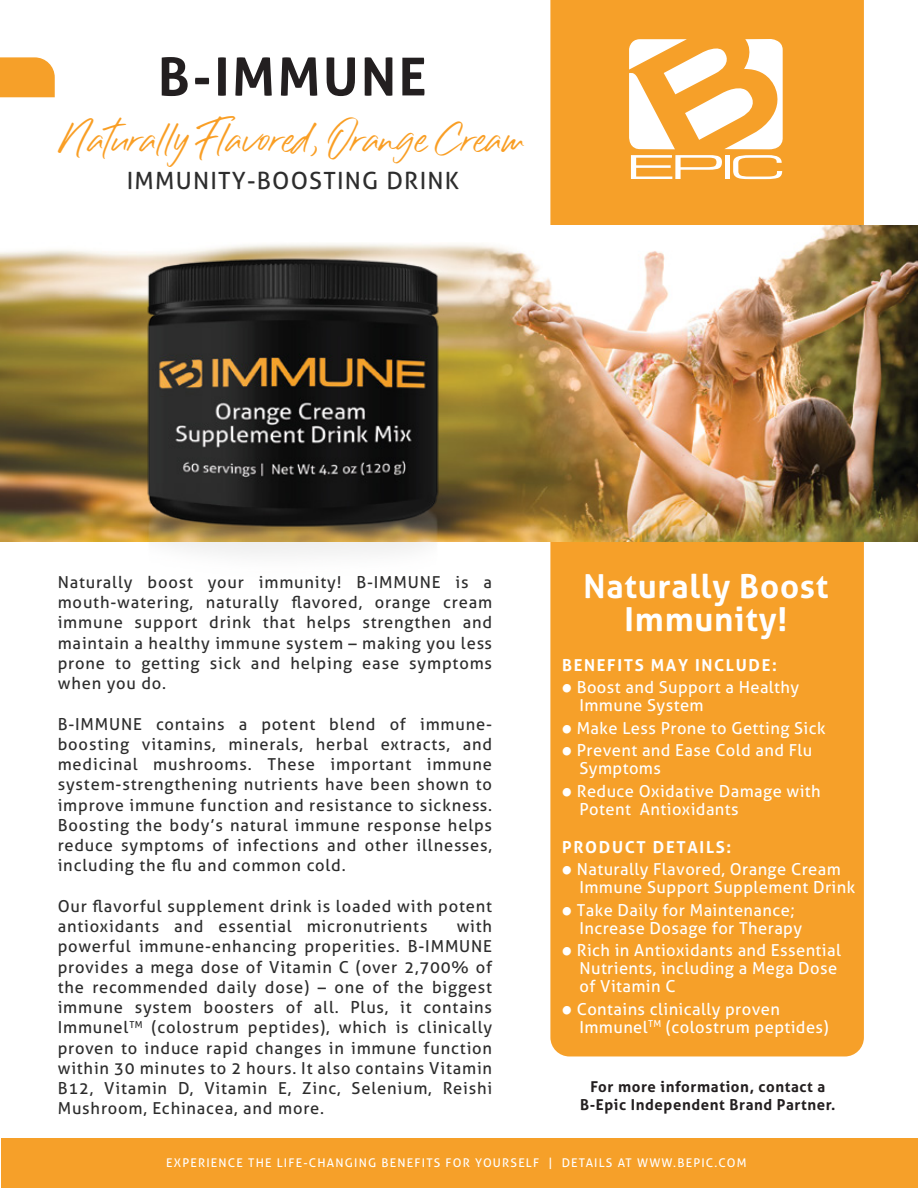
<style>
.page{position:relative;width:918px;height:1188px;background:#fff}
.page>*{position:absolute;margin:0;border:0;box-sizing:border-box;transform-origin:0 0}
.t1{font:700 52.5px "Aller";letter-spacing:.05em;color:#231f20}
.t2{font:38.4px "Sillii Willinn";color:#f99e24}
.t3{font:700 33px/33px "Aller";letter-spacing:.025em;color:#fff;text-align:center}
.t4{font:23.7px "Aller";letter-spacing:.05em;color:#2d2d2d}
.t5{font:16.5px/20.2px "Aller";letter-spacing:.05em;color:#2d2d2d;text-align:justify}
.t6{font:16.5px/18px "Aller";letter-spacing:.025em;color:#fff}
.t7{font:700 16.5px "Aller";letter-spacing:.1em;color:#fff}
.t8{font:700 15px/18px "Aller";letter-spacing:.04em;color:#231f20;text-align:center}
.t9{font:12px "Aller";letter-spacing:.1em;color:#fff}
.s1{font-family:"Berlin Sans FB Demi";font-weight:700}
</style>
<div class="page">
<div style="left:550px;top:0;width:314px;height:1056px;background:#f6a029"></div>
<div style="left:2px;top:1138px;width:916px;height:50px;background:#f6a029"></div>
<svg style="left:0;top:57px;width:55px;height:40px;background:#f6a534"></svg>
<img style="left:0;top:226px;width:918px;height:316px">
<img style="left:73px;top:226px;width:438px;height:329px">
<svg style="left:629px;top:39px;width:154px;height:140px"></svg>
<h1 class="t1" style="left:158px;top:44px;width:270px">B-IMMUNE</h1>
<h2 class="t2" style="left:64px;top:113px;width:464px">Naturally Flavored, Orange Cream</h2>
<h3 class="t4" style="left:127px;top:166px;width:334px">IMMUNITY-BOOSTING DRINK</h3>
<p class="t5" style="left:58px;top:572px;width:436px">Naturally boost your immunity! B-IMMUNE is a mouth-watering, naturally flavored, orange cream immune support drink that helps strengthen and maintain a healthy immune system – making you less prone to getting sick and helping ease symptoms when you do.</p>
<p class="t5" style="left:58px;top:714px;width:436px">B-IMMUNE contains a potent blend of immune&shy;boosting vitamins, minerals, herbal extracts, and medicinal mushrooms. These important immune system-strengthening nutrients have been shown to improve immune function and resistance to sickness.<br>Boosting the body’s natural immune response helps reduce symptoms of infections and other illnesses, including the flu and common cold.</p>
<p class="t5" style="left:58px;top:896px;width:436px">Our flavorful supplement drink is loaded with potent antioxidants and essential micronutrients</p>
<p class="t5" style="left:58px;top:916px;width:436px;text-indent:399px">with powerful immune-enhancing properities. B-IMMUNE provides a mega dose of Vitamin C (over 2,700% of the recommended daily dose) – one of the biggest immune system boosters of all. Plus, it contains Immunel<sup>TM</sup> (colostrum peptides), which is clinically proven to induce rapid changes in immune function within 30 minutes to 2 hours. It also contains Vitamin B12, Vitamin D, Vitamin E, Zinc, Selenium, Reishi Mushroom, Echinacea, and more.</p>
<h3 class="t3" style="left:584px;top:570px;width:247px">Naturally Boost<br>Immunity!</h3>
<p class="t7" style="left:562px;top:655px;width:216px">BENEFITS MAY INCLUDE:</p>
<p class="t6" style="left:579px;top:678px;width:221px;text-indent:-17px"><span class="s1">•</span> Boost and Support a Healthy<br>Immune System</p>
<p class="t6" style="left:562px;top:719px;width:265px"><span class="s1">•</span> Make Less Prone to Getting Sick</p>
<p class="t6" style="left:579px;top:741px;width:234px;text-indent:-17px"><span class="s1">•</span> Prevent and Ease Cold and Flu<br>Symptoms</p>
<p class="t6" style="left:579px;top:782px;width:243px;text-indent:-17px"><span class="s1">•</span> Reduce Oxidative Damage with<br>Potent Antioxidants</p>
<p class="t7" style="left:562px;top:837px;width:171px">PRODUCT DETAILS:</p>
<p class="t6" style="left:579px;top:860px;width:277px;text-indent:-17px"><span class="s1">•</span> Naturally Flavored, Orange Cream<br>Immune Support Supplement Drink</p>
<p class="t6" style="left:579px;top:901px;width:224px;text-indent:-17px"><span class="s1">•</span> Take Daily for Maintenance;<br>Increase Dosage for Therapy</p>
<p class="t6" style="left:579px;top:941px;width:263px;text-indent:-17px"><span class="s1">•</span> Rich in Antioxidants and Essential<br>Nutrients, including a Mega Dose of Vitamin C</p>
<p class="t6" style="left:579px;top:1000px;width:251px;text-indent:-17px"><span class="s1">•</span> Contains clinically proven<br>Immunel<sup>TM</sup> (colostrum peptides)</p>
<p class="t8" style="left:580px;top:1077px;width:257px">For more information, contact a<br>B-Epic Independent Brand Partner.</p>
<p class="t9" style="left:166px;top:1155px;width:582px">EXPERIENCE THE LIFE-CHANGING BENEFITS FOR YOURSELF | DETAILS AT WWW.BEPIC.COM</p>
</div>
